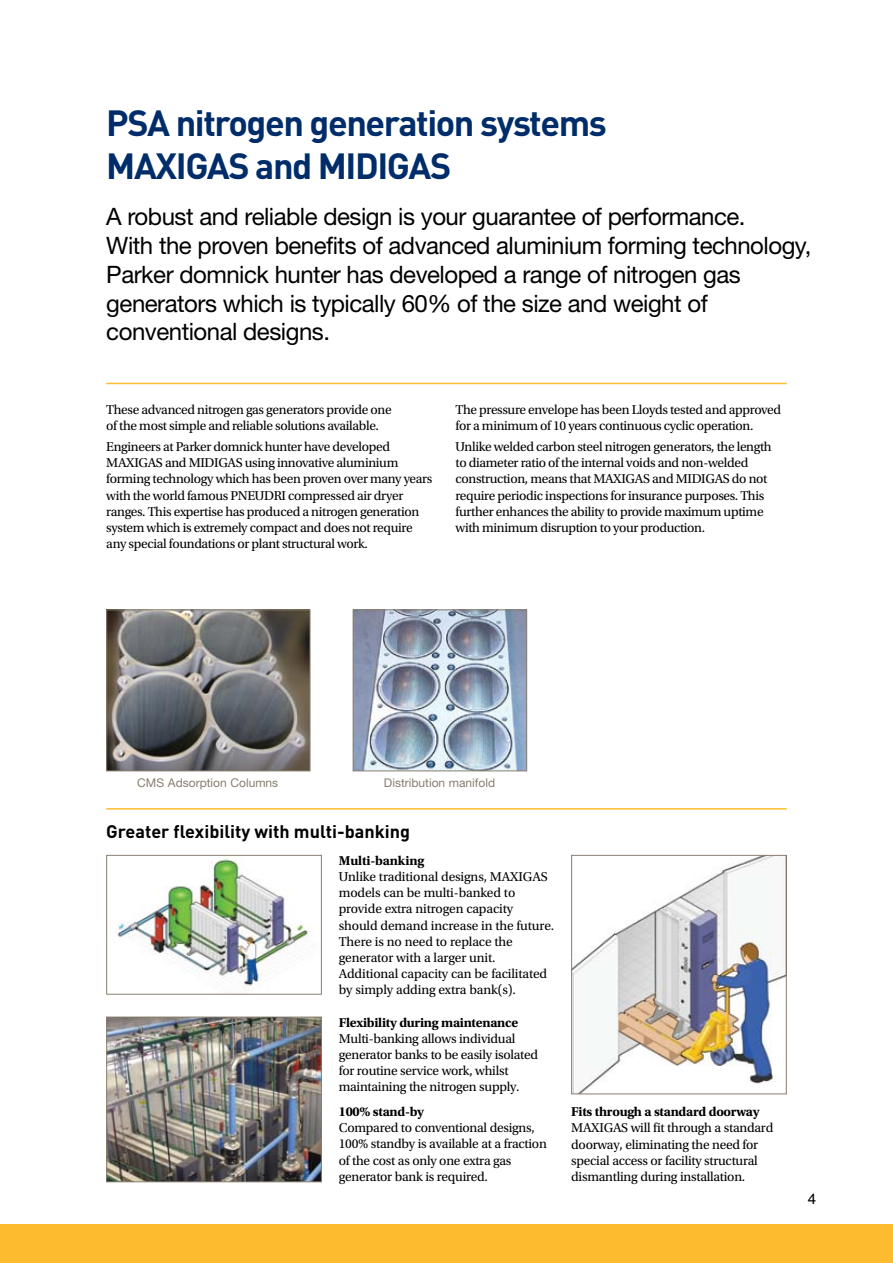
<style>
.page{position:relative;width:893px;height:1263px;background:#fff}
.page>*{position:absolute;margin:0;border:0;box-sizing:border-box;transform-origin:0 0}
.t1{font:700 36px/43.2px "DIN";letter-spacing:-.04em;color:#002d6a}
.t2{font:24px/28.8px "Helvetica Neue LT Std";letter-spacing:-.02em;color:#000}
.t3{font:700 18px "DIN";color:#000}
.t4{font:15px "Helvetica";color:#000}
.t5{font:13.5px/16.2px "Utopia Std";letter-spacing:-.025em;color:#000}
.t6{font:700 13.5px "Utopia Std";letter-spacing:-.02em;color:#000}
.t7{font:12px "Helvetica Neue LT Std";color:#887e6e}
</style>
<div class="page">
<img style="left:355px;top:611px;width:170px;height:158px">
<div style="left:353px;top:609px;width:174px;height:162px;border:1px solid #887e6e"></div>
<hr style="left:106px;top:383px;width:681px;height:1px;background:#fdbb30">
<img style="left:115px;top:858px;width:197px;height:132px">
<div style="left:106px;top:855px;width:216px;height:139px;border:1px solid #887e6e"></div>
<hr style="left:106px;top:808px;width:681px;height:2px;background:#fdbb30">
<img style="left:108px;top:1019px;width:212px;height:161px">
<div style="left:106px;top:1017px;width:216px;height:165px;border:1px solid #887e6e"></div>
<img style="left:573px;top:857px;width:212px;height:235px">
<div style="left:571px;top:855px;width:216px;height:239px;border:1px solid #887e6e"></div>
<img style="left:108px;top:611px;width:200px;height:158px">
<div style="left:106px;top:609px;width:204px;height:162px;border:1px solid #887e6e"></div>
<div style="left:0;top:1225px;width:893px;height:38px;background:#fdbb30"></div>
<h1 class="t1" style="left:106px;top:100px;width:502px">PSA nitrogen generation systems<br>MAXIGAS and MIDIGAS</h1>
<p class="t2" style="left:106px;top:202px;width:707px">A robust and reliable design is your guarantee of performance.<br>With the proven benefits of advanced aluminium forming technology, Parker domnick hunter has developed a range of nitrogen gas generators which is typically 60% of the size and weight of conventional designs.</p>
<p class="t5" style="left:106px;top:402px;width:287px">These advanced nitrogen gas generators provide one of the most simple and reliable solutions available.</p>
<p class="t5" style="left:106px;top:439px;width:328px">Engineers at Parker domnick hunter have developed MAXIGAS and MIDIGAS using innovative aluminium forming technology which has been proven over many years with the world famous PNEUDRI compressed air dryer ranges. This expertise has produced a nitrogen generation system which is extremely compact and does not require any special foundations or plant structural work.</p>
<p class="t5" style="left:455px;top:402px;width:327px">The pressure envelope has been Lloyds tested and approved for a minimum of 10 years continuous cyclic operation.</p>
<p class="t5" style="left:455px;top:439px;width:318px">Unlike welded carbon steel nitrogen generators, the length to diameter ratio of the internal voids and non-welded construction, means that MAXIGAS and MIDIGAS do not require periodic inspections for insurance purposes. This further enhances the ability to provide maximum uptime with minimum disruption to your production.</p>
<p class="t7" style="left:137px;top:776px;width:142px">CMS Adsorption Columns</p>
<p class="t7" style="left:384px;top:776px;width:113px">Distribution manifold</p>
<h3 class="t3" style="left:106px;top:820px;width:305px">Greater flexibility with multi-banking</h3>
<p class="t6" style="left:339px;top:852px;width:87px">Multi-banking</p>
<p class="t5" style="left:339px;top:869px;width:217px">Unlike traditional designs, MAXIGAS models can be multi-banked to provide extra nitrogen capacity should demand increase in the future.<br>There is no need to replace the generator with a larger unit.<br>Additional capacity can be facilitated by simply adding extra bank(s).</p>
<p class="t6" style="left:339px;top:1014px;width:181px">Flexibility during maintenance</p>
<p class="t5" style="left:339px;top:1030px;width:201px">Multi-banking allows individual generator banks to be easily isolated for routine service work, whilst maintaining the nitrogen supply.</p>
<p class="t6" style="left:339px;top:1104px;width:87px">100% stand-by</p>
<p class="t5" style="left:339px;top:1120px;width:210px">Compared to conventional designs, 100% standby is available at a fraction of the cost as only one extra gas generator bank is required.</p>
<p class="t6" style="left:571px;top:1104px;width:190px">Fits through a standard doorway</p>
<p class="t5" style="left:571px;top:1120px;width:204px">MAXIGAS will fit through a standard doorway, eliminating the need for special access or facility structural dismantling during installation.</p>
<p class="t4" style="left:808px;top:1187px;width:10px">4</p>
</div>
